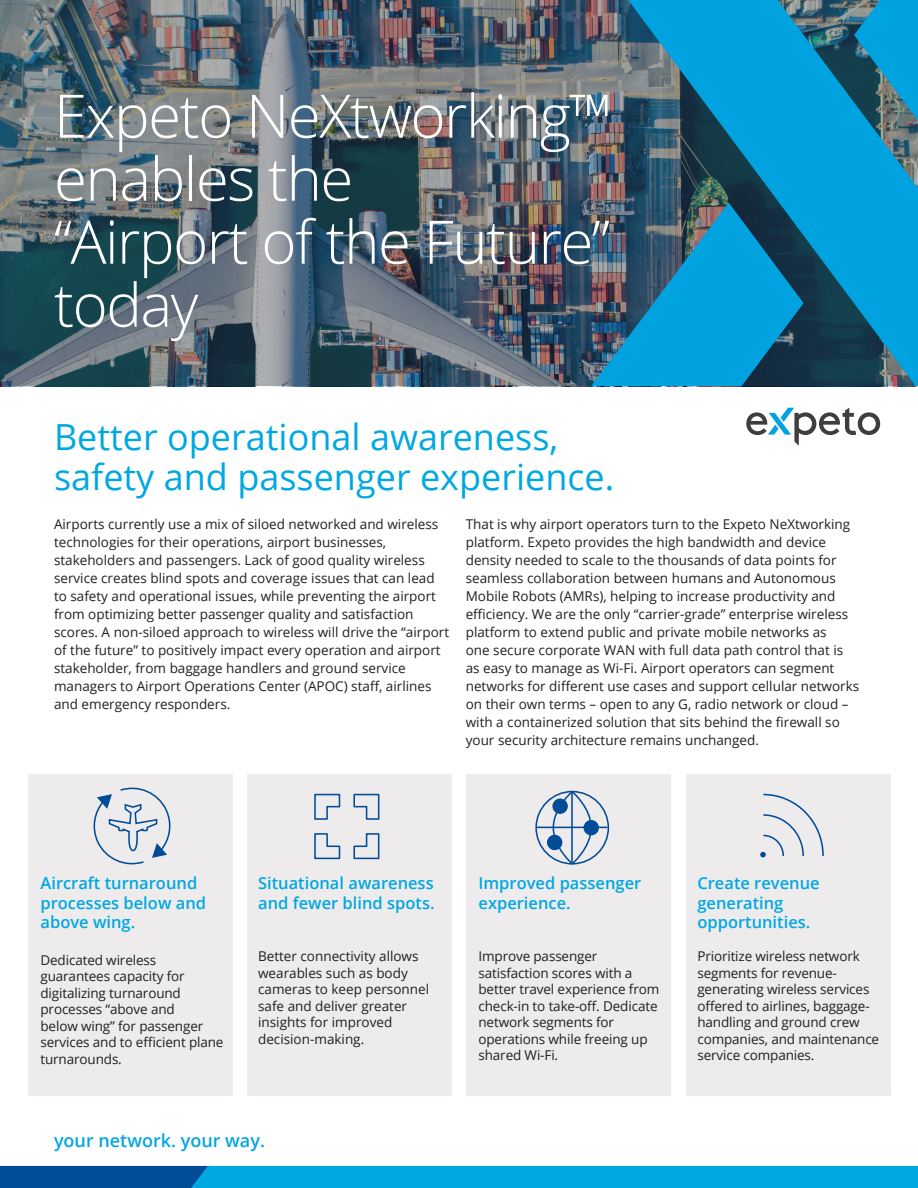
<style>
.page{position:relative;width:918px;height:1188px;background:#fff}
.page>*{position:absolute;margin:0;border:0;box-sizing:border-box;transform-origin:0 0}
.t1{font:300 60px/63px "Open Sans";letter-spacing:-.025em;color:#fff}
.t2{font:36px/40.5px "Open Sans";color:#00a8e2}
.t3{font:600 18px "Open Sans";color:#04a6e1}
.t4{font:600 16.5px/19.8px "Open Sans";color:#00a8e2}
.t5{font:13.5px/16.5px "Open Sans";color:#231f20}
</style>
<div class="page">
<div style="left:28px;top:774px;width:204px;height:322px;background:#eeebec"></div>
<div style="left:248px;top:774px;width:204px;height:322px;background:#eeebec"></div>
<div style="left:467px;top:774px;width:204px;height:322px;background:#eeebec"></div>
<div style="left:686px;top:774px;width:204px;height:322px;background:#eeebec"></div>
<img style="left:0;top:0;width:628px;height:386px">
<img style="left:591px;top:203px;width:37px;height:183px">
<svg style="left:628px;top:0;width:290px;height:386px;background:#137fa9"></svg>
<svg style="left:93px;top:788px;width:78px;height:77px"></svg>
<svg style="left:760px;top:793px;width:64px;height:65px"></svg>
<svg style="left:314px;top:793px;width:27px;height:27px"></svg>
<svg style="left:353px;top:793px;width:27px;height:27px"></svg>
<svg style="left:314px;top:833px;width:27px;height:27px"></svg>
<svg style="left:353px;top:833px;width:27px;height:27px"></svg>
<hr style="left:537px;top:827px;width:70px;height:1px;background:#004c97">
<div style="left:535px;top:791px;width:74px;height:74px;border:2px solid #004c97;border-radius:50%"></div>
<div style="left:553px;top:791px;width:39px;height:74px;border:2px solid #004c97;border-radius:50%"></div>
<div style="left:584px;top:821px;width:14px;height:14px;background:#004c97;border-radius:50%"></div>
<div style="left:584px;top:820px;width:15px;height:15px;border:2px solid #004c97;border-radius:50%"></div>
<div style="left:548px;top:836px;width:14px;height:13px;background:#004c97;border-radius:50%"></div>
<div style="left:547px;top:835px;width:15px;height:15px;border:2px solid #004c97;border-radius:50%"></div>
<div style="left:553px;top:799px;width:14px;height:14px;background:#004c97;border-radius:50%"></div>
<div style="left:552px;top:799px;width:16px;height:15px;border:2px solid #004c97;border-radius:50%"></div>
<hr style="left:571px;top:792px;width:2px;height:71px;background:#004c97">
<svg style="left:0;top:1166px;width:918px;height:22px;background:#0094d1"></svg>
<svg style="left:746px;top:408px;width:134px;height:37px"></svg>
<p class="t1" style="left:54px;top:83px;width:560px">Expeto NeXtworking™ enables the<br>“Airport of the Future” today</p>
<p class="t2" style="left:54px;top:416px;width:562px">Better operational awareness, safety and passenger experience.</p>
<p class="t5" style="left:54px;top:515px;width:397px;line-height:18px">Airports currently use a mix of siloed networked and wireless technologies for their operations, airport businesses, stakeholders and passengers. Lack of good quality wireless service creates blind spots and coverage issues that can lead to safety and operational issues, while preventing the airport from optimizing better passenger quality and satisfaction scores. A non-siloed approach to wireless will drive the “airport of the future” to positively impact every operation and airport stakeholder, from baggage handlers and ground service managers to Airport Operations Center (APOC) staff, airlines and emergency responders.</p>
<p class="t5" style="left:466px;top:515px;width:395px;line-height:18px">That is why airport operators turn to the Expeto NeXtworking platform. Expeto provides the high bandwidth and device density needed to scale to the thousands of data points for seamless collaboration between humans and Autonomous Mobile Robots (AMRs), helping to increase productivity and efficiency. We are the only “carrier-grade” enterprise wireless platform to extend public and private mobile networks as<br>one secure corporate WAN with full data path control that is as easy to manage as Wi-Fi. Airport operators can segment networks for different use cases and support cellular networks on their own terms – open to any G, radio network or cloud – with a containerized solution that sits behind the firewall so your security architecture remains unchanged.</p>
<p class="t4" style="left:40px;top:873px;width:167px">Aircraft turnaround processes below and above wing.</p>
<p class="t5" style="left:40px;top:951px;width:185px">Dedicated wireless guarantees capacity for digitalizing turnaround processes “above and<br>below wing” for passenger services and to efficient plane turnarounds.</p>
<p class="t4" style="left:258px;top:873px;width:178px">Situational awareness and fewer blind spots.</p>
<p class="t5" style="left:258px;top:948px;width:172px">Better connectivity allows wearables such as body cameras to keep personnel safe and deliver greater insights for improved decision-making.</p>
<p class="t3" style="left:54px;top:1128px;width:213px">your network. your way.</p>
<p class="t4" style="left:478px;top:873px;width:164px">Improved passenger experience.</p>
<p class="t5" style="left:478px;top:948px;width:182px">Improve passenger satisfaction scores with a better travel experience from check-in to take-off. Dedicate network segments for operations while freeing up shared Wi-Fi.</p>
<p class="t4" style="left:697px;top:873px;width:124px">Create revenue generating opportunities.</p>
<p class="t5" style="left:697px;top:948px;width:183px">Prioritize wireless network segments for revenue&shy;generating wireless services offered to airlines, baggage&shy;handling and ground crew companies, and maintenance service companies.</p>
</div>
